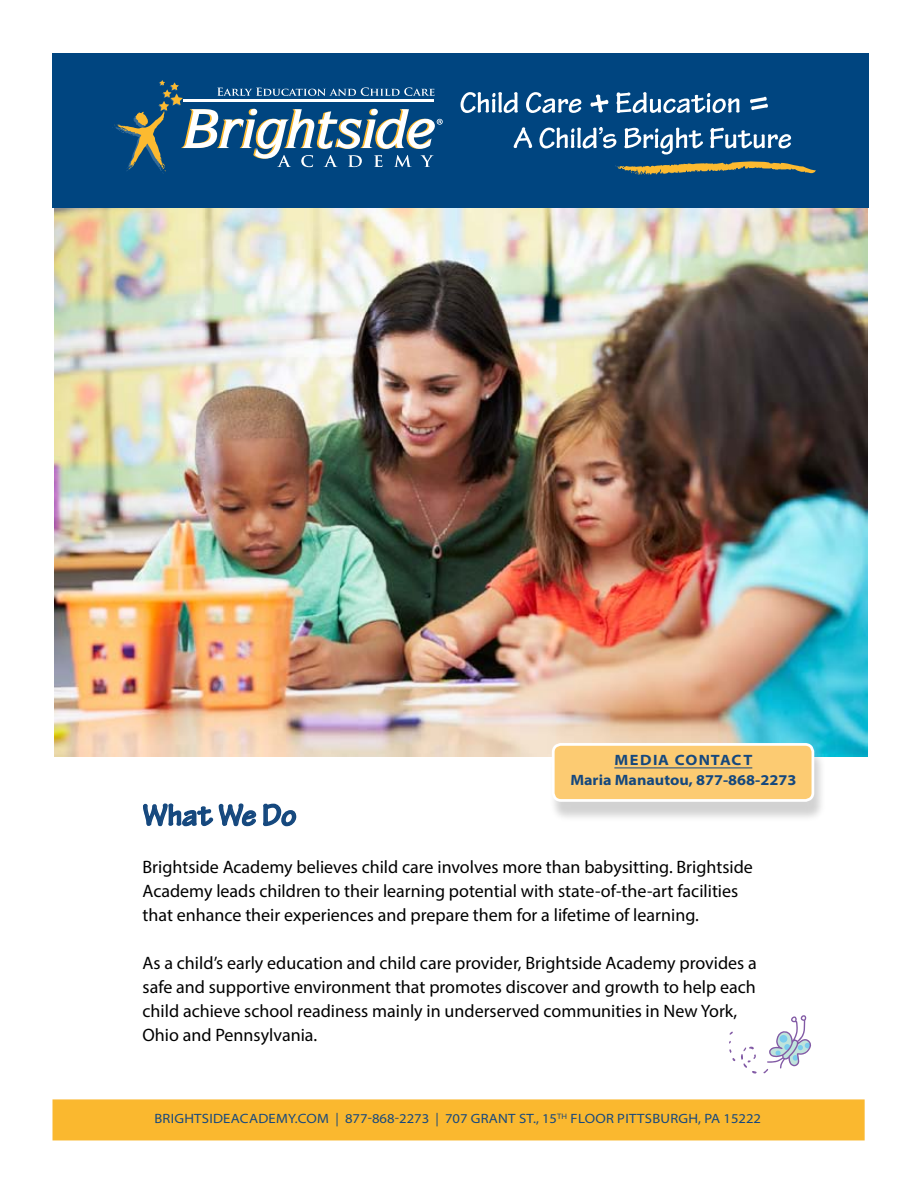
<style>
.page{position:relative;width:918px;height:1188px;background:#fff}
.page>*{position:absolute;margin:0;border:0;box-sizing:border-box;transform-origin:0 0}
.t1{font:700 31.5px "Tekton Pro";letter-spacing:-.01em;color:#15487e}
.t2{font:18px/24px "Myriad Pro";color:#000}
.t3{font:700 semi-expanded 15px/19.5px "Myriad Pro";color:#15487e;text-align:center}
.t4{font:semi-expanded 13.5px "Myriad Pro";letter-spacing:.02em;color:#15487e}
</style>
<div class="page">
<div style="left:52px;top:1099px;width:813px;height:41px;background:#fab82f;border:2px solid #fab82f"></div>
<svg style="left:143px;top:803px;width:154px;height:24px"></svg>
<img style="left:54px;top:207px;width:813px;height:550px">
<div style="left:52px;top:53px;width:816px;height:154px;background:#004580"></div>
<svg style="left:112px;top:80px;width:331px;height:94px"></svg>
<svg style="left:461px;top:92px;width:57px;height:21px"></svg>
<svg style="left:526px;top:92px;width:55px;height:21px"></svg>
<svg style="left:590px;top:94px;width:19px;height:19px"></svg>
<svg style="left:617px;top:92px;width:123px;height:21px"></svg>
<svg style="left:750px;top:97px;width:18px;height:13px"></svg>
<svg style="left:514px;top:127px;width:18px;height:21px"></svg>
<svg style="left:539px;top:127px;width:77px;height:21px"></svg>
<svg style="left:624px;top:128px;width:79px;height:27px"></svg>
<svg style="left:710px;top:128px;width:81px;height:20px"></svg>
<svg style="left:615px;top:161px;width:201px;height:14px"></svg>
<svg style="left:729px;top:1041px;width:28px;height:33px"></svg>
<svg style="left:764px;top:1015px;width:47px;height:58px"></svg>
<div style="left:549px;top:748px;width:276px;height:74px;background:#000;opacity:.18"></div>
<div style="left:553px;top:744px;width:260px;height:56px;background:#fccb72;border-radius:8px"></div>
<div style="left:552px;top:743px;width:262px;height:59px;border:3px solid #fff;border-radius:8px"></div>
<hr style="left:614px;top:768px;width:138px;height:1px;background:#15487e">
<p class="t3" style="left:570px;top:750px;width:227px">Media ContaCt<br>Maria Manautou, 877-868-2273</p>
<h1 class="t1" style="left:143px;top:796px;width:156px">What We Do</h1>
<p class="t2" style="left:143px;top:855px;width:612px">Brightside Academy believes child care involves more than babysitting. Brightside<br>Academy leads children to their learning potential with state-of-the-art facilities that enhance their experiences and prepare them for a lifetime of learning.</p>
<p class="t2" style="left:143px;top:951px;width:616px">As a child’s early education and child care provider, Brightside Academy provides a safe and supportive environment that promotes discover and growth to help each child achieve school readiness mainly in underserved communities in New York, Ohio and Pennsylvania.</p>
<p class="t4" style="left:154px;top:1110px;width:608px">BRIGHTSIDEACADEMY.COM | 877-868-2273 | 707 GRANT ST., 15<sup>TH</sup> FLOOR PITTSBURGH, PA 15222</p>
</div>
